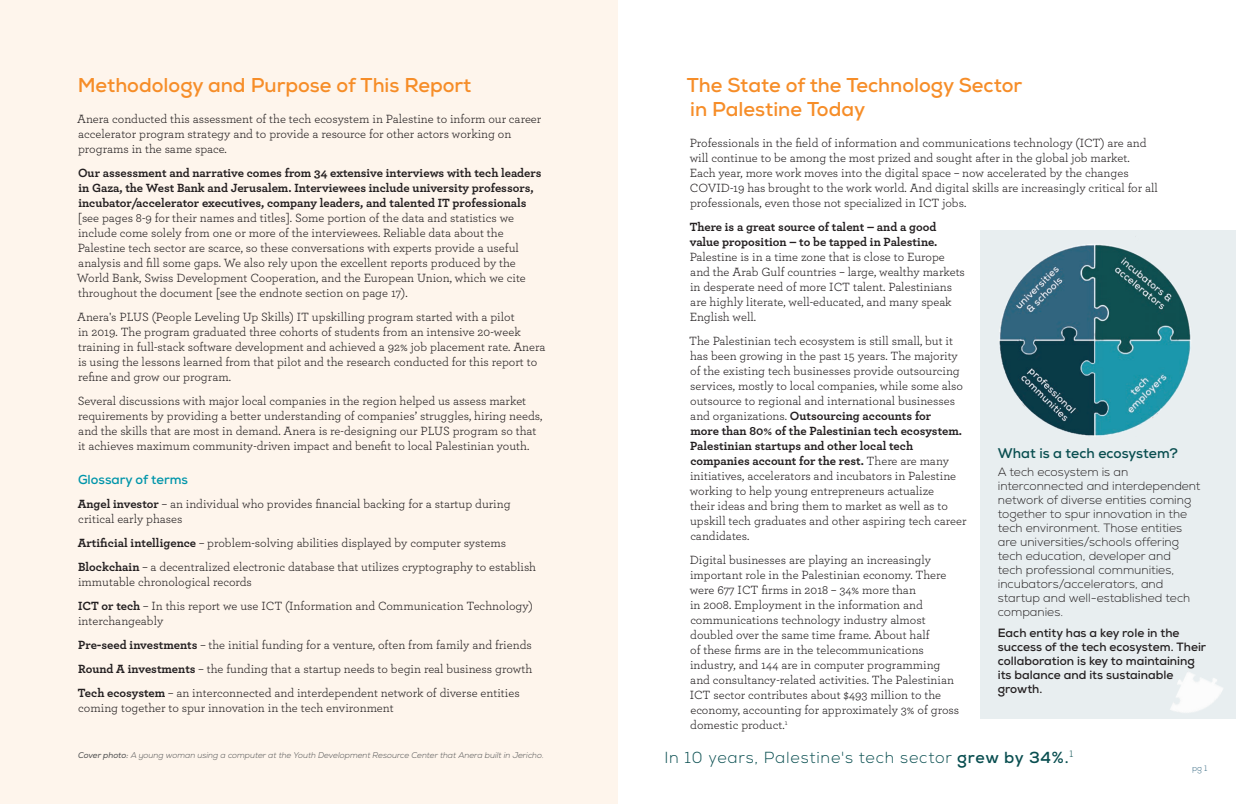
<style>
.page{position:relative;width:1236px;height:804px;background:#fff}
.page>*{position:absolute;margin:0;border:0;box-sizing:border-box;transform-origin:0 0}
.t1{font:700 20px/24px "Nexa";color:#f68d28}
.t2{font:300 16px "Nexa";letter-spacing:.05em;color:#094e50}
.t3{font:700 14px "Nexa";color:#094e50}
.t4{font:700 13px "Nexa";color:#0095aa}
.t5{font:12.5px/15px "Archer";color:#231f20}
.t6{font:700 12.5px/15px "Archer";color:#231f20}
.t7{font:300 12px/14px "Nexa";color:#231f20}
.t8{font:700 12px/14px "Nexa";color:#231f20}
.t9{font:300 9.3px "Nexa";color:#094e50}
.t10{font:italic 300 8.2px "Nexa";color:#4b4c4d}
.t11{font:300 8px "Nexa";color:#30647e}
.s1{font-weight:700}
.s2{font-weight:400}
</style>
<div class="page">
<div style="left:0;top:0;width:618px;height:804px;background:#fef5ec"></div>
<div style="left:980px;top:230px;width:256px;height:488px;background:#e8eef0"></div>
<img style="left:999px;top:244px;width:192px;height:192px">
<img style="left:1164px;top:672px;width:62px;height:47px">
<h1 class="t1" style="left:78px;top:73px;width:395px">Methodology and Purpose of This Report</h1>
<p class="t5" style="left:77px;top:111px;width:466px">Anera conducted this assessment of the tech ecosystem in Palestine to inform our career accelerator program strategy and to provide a resource for other actors working on programs in the same space.</p>
<p class="t6" style="left:78px;top:164px;width:465px">Our assessment and narrative comes from 34 extensive interviews with tech leaders in Gaza, the West Bank and Jerusalem. Interviewees include university professors, incubator/accelerator executives, company leaders, and talented IT professionals</p>
<p class="t5" style="left:77px;top:210px;width:450px">[see pages 8-9 for their names and titles]. Some portion of the data and statistics we include come solely from one or more of the interviewees. Reliable data about the Palestine tech sector are scarce, so these conversations with experts provide a useful analysis and fill some gaps. We also rely upon the excellent reports produced by the World Bank, Swiss Development Cooperation, and the European Union, which we cite throughout the document [see the endnote section on page 17).</p>
<p class="t5" style="left:77px;top:309px;width:470px">Anera's PLUS (People Leveling Up Skills) IT upskilling program started with a pilot<br>in 2019. The program graduated three cohorts of students from an intensive 20-week training in full-stack software development and achieved a 92% job placement rate. Anera is using the lessons learned from that pilot and the research conducted for this report to refine and grow our program.</p>
<p class="t5" style="left:78px;top:393px;width:466px">Several discussions with major local companies in the region helped us assess market requirements by providing a better understanding of companies’ struggles, hiring needs, and the skills that are most in demand. Anera is re-designing our PLUS program so that it achieves maximum community-driven impact and benefit to local Palestinian youth.</p>
<p class="t4" style="left:78px;top:471px;width:112px">Glossary of terms</p>
<p class="t5" style="left:78px;top:495px;width:434px"><span class="s1">Angel investor</span> – an individual who provides financial backing for a startup during critical early phases</p>
<p class="t5" style="left:78px;top:530px;width:460px;line-height:24px"><span class="s1">Artificial intelligence</span> – problem-solving abilities displayed by computer systems<br><span class="s1">Blockchain</span> – a decentralized electronic database that utilizes cryptography to establish</p>
<p class="t5" style="left:78px;top:569px;width:456px;line-height:24px">immutable chronological records<br><span class="s1">ICT or tech</span> – In this report we use ICT (Information and Communication Technology)</p>
<p class="t5" style="left:78px;top:608px;width:456px;line-height:24px">interchangeably<br><span class="s1">Pre-seed investments</span> – the initial funding for a venture, often from family and friends <span class="s1">Round A investments</span> – the funding that a startup needs to begin real business growth <span class="s1">Tech ecosystem</span> – an interconnected and interdependent network of diverse entities</p>
<p class="t5" style="left:78px;top:699px;width:317px">coming together to spur innovation in the tech environment</p>
<h1 class="t1" style="left:687px;top:73px;width:337px">The State of the Technology Sector in Palestine Today</h1>
<p class="t5" style="left:690px;top:135px;width:470px">Professionals in the field of information and communications technology (ICT) are and will continue to be among the most prized and sought after in the global job market.<br>Each year, more work moves into the digital space – now accelerated by the changes COVID-19 has brought to the work world. And digital skills are increasingly critical for all professionals, even those not specialized in ICT jobs.</p>
<p class="t6" style="left:690px;top:218px;width:249px">There is a great source of talent – and a good value proposition – to be tapped in Palestine.</p>
<p class="t5" style="left:690px;top:249px;width:277px">Palestine is in a time zone that is close to Europe and the Arab Gulf countries – large, wealthy markets in desperate need of more ICT talent. Palestinians are highly literate, well-educated, and many speak English well.</p>
<p class="t5" style="left:689px;top:333px;width:279px">The Palestinian tech ecosystem is still small, but it has been growing in the past 15 years. The majority of the existing tech businesses provide outsourcing services, mostly to local companies, while some also outsource to regional and international businesses and organizations. <span class="s1">Outsourcing accounts for<br>more than 80% of the Palestinian tech ecosystem.<br>Palestinian startups and other local tech companies account for the rest.</span> There are many initiatives, accelerators and incubators in Palestine working to help young entrepreneurs actualize<br>their ideas and bring them to market as well as to upskill tech graduates and other aspiring tech career candidates.</p>
<p class="t5" style="left:690px;top:552px;width:271px">Digital businesses are playing an increasingly important role in the Palestinian economy. There were 677 ICT firms in 2018 – 34% more than<br>in 2008. Employment in the information and communications technology industry almost doubled over the same time frame. About half<br>of these firms are in the telecommunications industry, and 144 are in computer programming and consultancy-related activities. The Palestinian ICT sector contributes about $493 million to the economy, accounting for approximately 3% of gross domestic product.<sup>1</sup></p>
<p class="t3" style="left:998px;top:444px;width:182px">What is a tech ecosystem?</p>
<p class="t7" style="left:998px;top:465px;width:204px">A tech ecosystem is an interconnected and interdependent network of diverse entities coming together to spur innovation in the tech environment. Those entities are universities/schools offering tech education, developer and<br>tech professional communities, incubators/accelerators, and startup and well-established tech companies.</p>
<p class="t8" style="left:998px;top:626px;width:210px">Each entity has a key role in the success of the tech ecosystem. Their collaboration is key to maintaining its balance and its sustainable growth.</p>
<p class="t10" style="left:78px;top:750px;width:467px"><span class="s2">Cover photo:</span> A young woman using a computer at the Youth Development Resource Center that Anera built in Jericho.</p>
<p class="t9" style="left:1069px;top:749px;width:5px">1</p>
<p class="t2" style="left:664px;top:748px;width:406px">In 10 years, Palestine's tech sector <span class="s1">grew by 34%.</span></p>
<p class="t11" style="left:1192px;top:764px;width:17px">pg 1</p>
</div>
